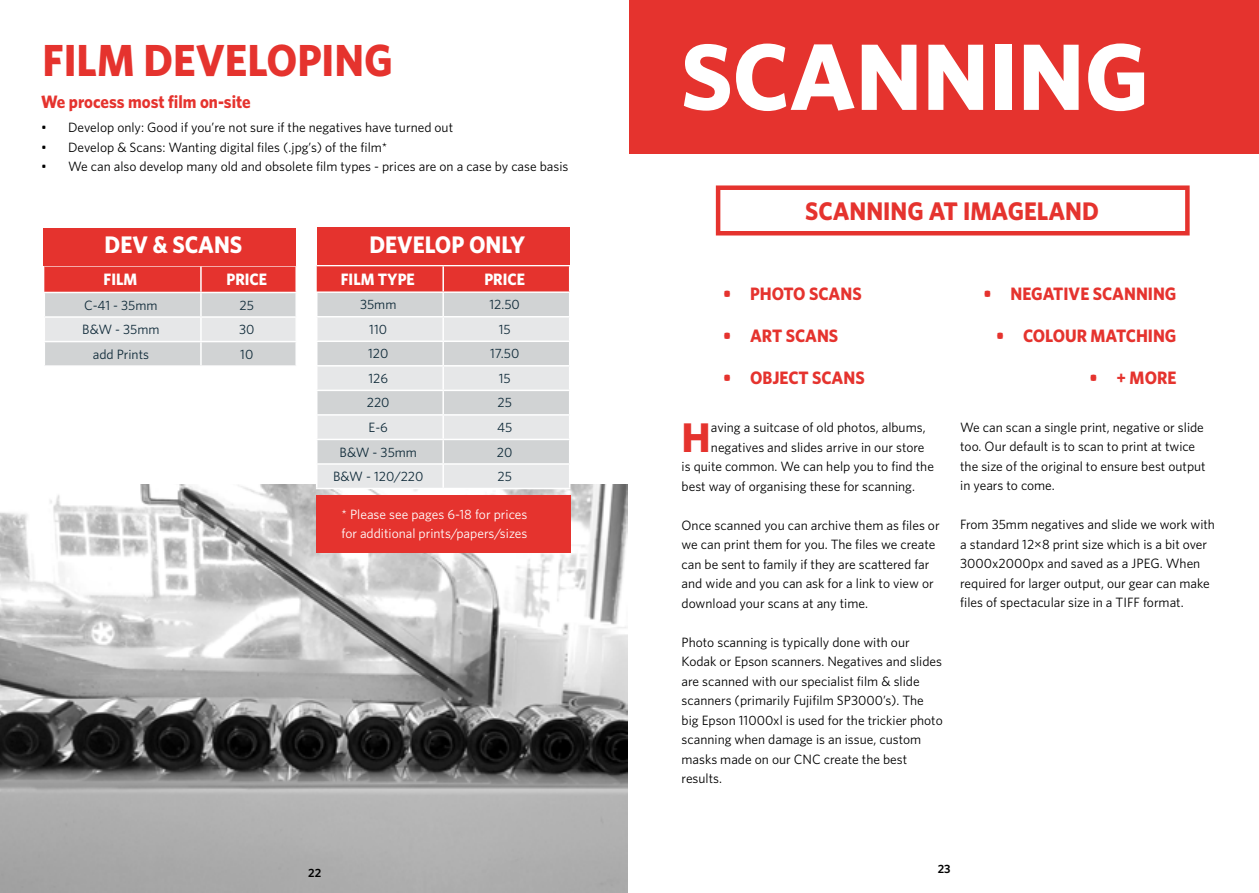
<style>
.page{position:relative;width:1259px;height:893px;background:#fff}
.page>*{position:absolute;margin:0;border:0;box-sizing:border-box;transform-origin:0 0}
.t1{font:700 94.5px "Whitney K";color:#fff}
.t2{font:700 45px "Whitney K";color:#e5332e;scale:.94 1}
.t3{font:700 41.55px "Whitney K";color:#e5332e}
.t4{font:700 25.5px "Whitney K";color:#e5332e;scale:.94 1}
.t5{font:700 24px "Whitney K";color:#fff;scale:.94 1}
.t6{font:700 18px "Whitney K";color:#e5332e;scale:.94 1}
.t7{font:700 16.5px "Whitney K";color:#fff;scale:.94 1}
.t8{font:13.5px/19.5px "Whitney K";color:#000}
.t9{font:13.5px "Whitney K";color:#0e2938}
.t10{font:13.5px/19.5px "Whitney K";color:#fff}
.t11{font:600 12px "Whitney K";color:#000}
</style>
<div class="page">
<div style="left:629px;top:0;width:630px;height:154px;background:#e5332e"></div>
<img style="left:0;top:485px;width:627px;height:408px">
<div style="left:316px;top:495px;width:254px;height:58px;background:#e5332e"></div>
<hr style="left:316px;top:488px;width:127px;height:1px;background:#fff">
<hr style="left:443px;top:488px;width:127px;height:1px;background:#fff">
<svg style="left:316px;top:266px;width:254px;height:222px;background:#decccc"></svg>
<hr style="left:316px;top:291px;width:127px;height:2px;background:#fff">
<hr style="left:443px;top:291px;width:127px;height:2px;background:#fff">
<div style="left:317px;top:228px;width:253px;height:37px;background:#e5332e"></div>
<svg style="left:44px;top:267px;width:252px;height:99px;background:#ddb2b1"></svg>
<hr style="left:295px;top:342px;width:2px;height:23px;background:#fff">
<hr style="left:295px;top:267px;width:2px;height:25px;background:#fff">
<hr style="left:44px;top:292px;width:157px;height:1px;background:#fff">
<hr style="left:201px;top:292px;width:96px;height:1px;background:#fff">
<div style="left:44px;top:228px;width:252px;height:37px;background:#e5332e"></div>
<div style="left:716px;top:185px;width:473px;height:50px;border:4px solid #e5332e"></div>
<h2 class="t2" style="left:43px;top:33px;width:374px">FILM DEVELOPING</h2>
<h3 class="t6" style="left:41px;top:91px;width:224px">We process most film on-site</h3>
<p class="t8" style="left:41px;top:118px;width:413px">• Develop only: Good if you’re not sure if the negatives have turned out</p>
<p class="t8" style="left:41px;top:137px;width:348px">• Develop &amp; Scans: Wanting digital files (.jpg’s) of the film*</p>
<p class="t8" style="left:41px;top:157px;width:529px">• We can also develop many old and obsolete film types - prices are on a case by case basis</p>
<h3 class="t5" style="left:105px;top:230px;width:148px">DEV &amp; SCANS</h3>
<p class="t7" style="left:104px;top:269px;width:37px">FILM</p>
<p class="t7" style="left:226px;top:269px;width:45px">PRICE</p>
<p class="t9" style="left:84px;top:297px;width:75px">C-41 - 35mm</p>
<p class="t9" style="left:240px;top:297px;width:16px">25</p>
<p class="t9" style="left:82px;top:321px;width:79px">B&amp;W - 35mm</p>
<p class="t9" style="left:239px;top:321px;width:17px">30</p>
<p class="t9" style="left:93px;top:346px;width:58px">add Prints</p>
<p class="t9" style="left:240px;top:346px;width:15px">10</p>
<h3 class="t5" style="left:369px;top:230px;width:167px">DEVELOP ONLY</h3>
<p class="t7" style="left:341px;top:269px;width:80px">FILM TYPE</p>
<p class="t7" style="left:484px;top:269px;width:45px">PRICE</p>
<p class="t9" style="left:360px;top:297px;width:38px">35mm</p>
<p class="t9" style="left:489px;top:297px;width:32px">12.50</p>
<p class="t9" style="left:369px;top:321px;width:19px">110</p>
<p class="t9" style="left:499px;top:321px;width:14px">15</p>
<p class="t9" style="left:368px;top:346px;width:22px">120</p>
<p class="t9" style="left:490px;top:346px;width:31px">17.50</p>
<p class="t9" style="left:368px;top:370px;width:21px">126</p>
<p class="t9" style="left:499px;top:370px;width:14px">15</p>
<p class="t9" style="left:367px;top:395px;width:24px">220</p>
<p class="t9" style="left:497px;top:395px;width:16px">25</p>
<p class="t9" style="left:368px;top:419px;width:21px">E-6</p>
<p class="t9" style="left:497px;top:419px;width:17px">45</p>
<p class="t9" style="left:339px;top:444px;width:79px">B&amp;W - 35mm</p>
<p class="t9" style="left:497px;top:444px;width:17px">20</p>
<p class="t9" style="left:333px;top:468px;width:92px">B&amp;W - 120/220</p>
<p class="t9" style="left:497px;top:468px;width:16px">25</p>
<p class="t10" style="left:341px;top:504px;width:187px">* Please see pages 6-18 for prices for additional prints/papers/sizes</p>
<p class="t11" style="left:308px;top:866px;width:14px">22</p>
<h1 class="t1" style="left:680px;top:20px;width:470px">SCANNING</h1>
<h3 class="t4" style="left:805px;top:196px;width:314px">SCANNING AT IMAGELAND</h3>
<h3 class="t6" style="left:723px;top:283px;width:149px">• PHOTO SCANS</h3>
<h3 class="t6" style="left:723px;top:325px;width:124px">• ART SCANS</h3>
<h3 class="t6" style="left:723px;top:367px;width:152px">• OBJECT SCANS</h3>
<h3 class="t3" style="left:681px;top:412px;width:31px">H</h3>
<p class="t8" style="left:711px;top:417px;width:216px">aving a suitcase of old photos, albums,</p>
<p class="t8" style="left:711px;top:437px;width:215px">negatives and slides arrive in our store</p>
<p class="t8" style="left:681px;top:456px;width:254px">is quite common. We can help you to find the</p>
<p class="t8" style="left:681px;top:476px;width:235px">best way of organising these for scanning.</p>
<p class="t8" style="left:681px;top:515px;width:259px">Once scanned you can archive them as files or we can print them for you. The files we create can be sent to family if they are scattered far and wide and you can ask for a link to view or download your scans at any time.</p>
<p class="t8" style="left:681px;top:632px;width:263px">Photo scanning is typically done with our Kodak or Epson scanners. Negatives and slides are scanned with our specialist film &amp; slide scanners (primarily Fujifilm SP3000’s). The big Epson 11000xl is used for the trickier photo scanning when damage is an issue, custom masks made on our CNC create the best results.</p>
<h3 class="t6" style="left:983px;top:283px;width:207px">• NEGATIVE SCANNING</h3>
<h3 class="t6" style="left:996px;top:325px;width:193px">• COLOUR MATCHING</h3>
<h3 class="t6" style="left:1089px;top:367px;width:94px">• + MORE</h3>
<p class="t8" style="left:960px;top:417px;width:247px">We can scan a single print, negative or slide too. Our default is to scan to print at twice the size of the original to ensure best output in years to come.</p>
<p class="t8" style="left:960px;top:515px;width:256px">From 35mm negatives and slide we work with a standard 12×8 print size which is a bit over 3000x2000px and saved as a JPEG. When required for larger output, our gear can make files of spectacular size in a TIFF format.</p>
<p class="t11" style="left:937px;top:861px;width:14px">23</p>
</div>
